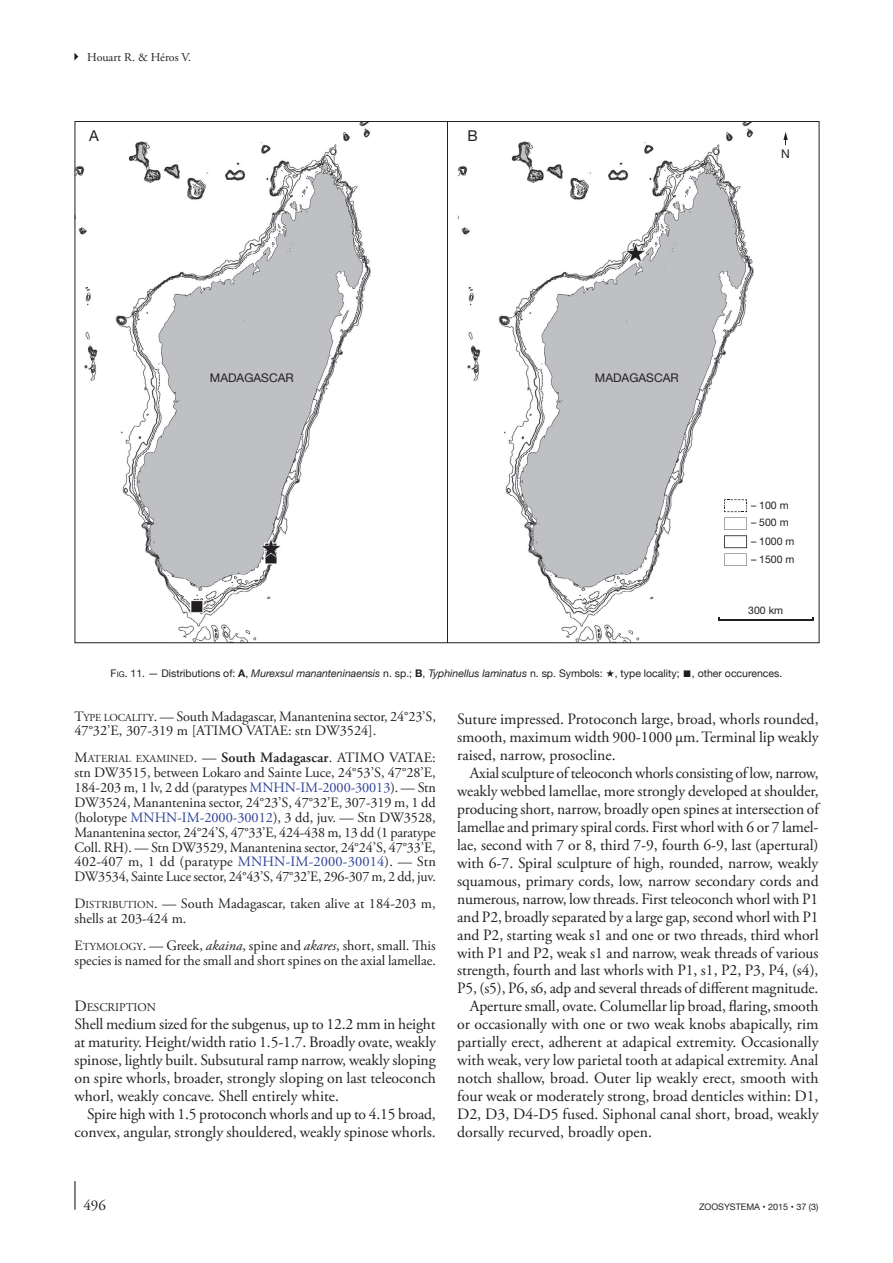
<style>
.page{position:relative;width:893px;height:1263px;background:#fff}
.page>*{position:absolute;margin:0;border:0;box-sizing:border-box;transform-origin:0 0}
.t1{font:15.75px/18px "Adobe Garamond Pro";letter-spacing:-.005em;color:#231f20;text-align:justify}
.t2{font:15px "Adobe Garamond Pro";color:#231f20}
.t3{font:15px "Helvetica Neue";color:#231f20}
.t4{font:14.25px/14.9px "Adobe Garamond Pro";color:#231f20}
.t5{font:12px "Helvetica Neue";color:#231f20}
.t6{font:12px "Adobe Garamond Pro";color:#231f20}
.t7{font:11.85px "Adobe Garamond";color:#231f20}
.t8{font:10.65px "Adobe Garamond";letter-spacing:.015em;color:#231f20}
.t9{font:10.5px "Helvetica Neue";color:#231f20}
.t10{font:9px "Helvetica Neue";color:#231f20}
.s1{font-style:inherit}
.s2{font-size:7.8px}
.s3{font-weight:700}
.s4{font-style:italic}
.s5{font-family:"Adobe Garamond"}
.s6{font-family:"Adobe Garamond";font-size:10.65px}
.s7{font-size:14.25px}
.s8{font-family:"Adobe Garamond Pro";font-size:14.25px}
.s9{font-family:"Adobe Garamond Pro";font-weight:600;font-size:14.25px}
.s10{color:#2f4196}
.s11{font-size:15.75px}
</style>
<div class="page">
<hr style="left:74px;top:1181px;width:2px;height:29px;background:#231f20">
<svg style="left:74px;top:53px;width:4px;height:8px"></svg>
<img style="left:77px;top:123px;width:294px;height:518px">
<img style="left:458px;top:123px;width:356px;height:518px">
<svg style="left:724px;top:499px;width:23px;height:13px"></svg>
<svg style="left:724px;top:535px;width:23px;height:13px"></svg>
<img style="left:724px;top:517px;width:23px;height:13px">
<img style="left:724px;top:553px;width:23px;height:13px">
<hr style="left:447px;top:122px;width:1px;height:521px;background:#231f20">
<hr style="left:718px;top:619px;width:95px;height:2px;background:#231f20">
<svg style="left:783px;top:132px;width:5px;height:13px"></svg>
<p class="t6" style="left:87px;top:50px;width:105px">Houart R. &amp; Héros V.</p>
<p class="t3" style="left:89px;top:125px;width:11px">A</p>
<p class="t3" style="left:468px;top:125px;width:12px">B</p>
<p class="t5" style="left:781px;top:145px;width:10px">N</p>
<p class="t5" style="left:210px;top:369px;width:85px">MADAGASCAR</p>
<p class="t5" style="left:595px;top:369px;width:85px">MADAGASCAR</p>
<p class="t9" style="left:751px;top:498px;width:39px">– 100 m</p>
<p class="t9" style="left:751px;top:515px;width:39px">– 500 m</p>
<p class="t9" style="left:751px;top:533px;width:45px">– 1000 m</p>
<p class="t9" style="left:751px;top:552px;width:45px">– 1500 m</p>
<p class="t9" style="left:748px;top:602px;width:36px">300 km</p>
<p class="t9" style="left:111px;top:666px;width:673px"><span class="s1">F</span><span class="s2">ig</span>. 11. — Distributions of: <span class="s3">A</span>, <span class="s4">Murexsul mananteninaensis</span> n. sp.; <span class="s3">B</span>, <span class="s4">Typhinellus laminatus</span> n. sp. Symbols: ★, type locality; ■, other occurences.</p>
<p class="t4" style="left:74px;top:709px;width:363px"><span class="s5">T</span><span class="s6">YPE LOCALITY</span>. — South Madagascar, Manantenina sector, 24°23’S,<br>47°32’E, 307-319 m [ATIMO VATAE: stn DW3524].</p>
<p class="t8" style="left:74px;top:753px;width:363px"><span class="s7">M</span>ATERIAL EXAMINED<span class="s8">. —</span> <span class="s9">South Madagascar</span><span class="s8">. ATIMO VATAE:</span></p>
<p class="t4" style="left:74px;top:766px;width:363px;text-align:justify">stn DW3515, between Lokaro and Sainte Luce, 24°53’S, 47°28’E, 184-203 m, 1 lv, 2 dd (paratypes <span class="s10">MNHN-IM-2000-30013</span>). — Stn DW3524, Manantenina sector, 24°23’S, 47°32’E, 307-319 m, 1 dd (holotype <span class="s10">MNHN-IM-2000-30012</span>), 3 dd, juv. — Stn DW3528, Manantenina sector, 24°24’S, 47°33’E, 424-438 m, 13 dd (1 paratype Coll. RH). — Stn DW3529, Manantenina sector, 24°24’S, 47°33’E, 402-407 m, 1 dd (paratype <span class="s10">MNHN-IM-2000-30014</span>). — Stn DW3534, Sainte Luce sector, 24°43’S, 47°32’E, 296-307 m, 2 dd, juv.</p>
<p class="t4" style="left:74px;top:897px;width:363px"><span class="s5">D</span><span class="s6">ISTRIBUTION</span>. — South Madagascar, taken alive at 184-203 m, shells at 203-424 m.</p>
<p class="t4" style="left:74px;top:938px;width:363px"><span class="s5">E</span><span class="s6">TYMOLOGY</span>. — Greek, <span class="s4">akaina</span>, spine and <span class="s4">akares</span>, short, small. This species is named for the small and short spines on the axial lamellae.</p>
<p class="t7" style="left:74px;top:1001px;width:83px"><span class="s11">D</span>ESCRIPTION</p>
<p class="t1" style="left:74px;top:1016px;width:363px">Shell medium sized for the subgenus, up to 12.2 mm in height at maturity. Height/width ratio 1.5-1.7. Broadly ovate, weakly spinose, lightly built. Subsutural ramp narrow, weakly sloping on spire whorls, broader, strongly sloping on last teleoconch whorl, weakly concave. Shell entirely white.</p>
<p class="t1" style="left:74px;top:1105px;width:363px;text-align:right">Spire high with 1.5 protoconch whorls and up to 4.15 broad, convex, angular, strongly shouldered, weakly spinose whorls.</p>
<p class="t1" style="left:457px;top:711px;width:363px">Suture impressed. Protoconch large, broad, whorls rounded, smooth, maximum width 900-1000 µm. Terminal lip weakly raised, narrow, prosocline.</p>
<p class="t1" style="left:470px;top:765px;width:350px">Axial sculpture of teleoconch whorls consisting of low, narrow,</p>
<p class="t1" style="left:457px;top:783px;width:363px">weakly webbed lamellae, more strongly developed at shoulder,</p>
<p class="t1" style="left:457px;top:800px;width:363px">producing short, narrow, broadly open spines at intersection of</p>
<p class="t1" style="left:457px;top:818px;width:363px">lamellae and primary spiral cords. First whorl with 6 or 7 lamel-</p>
<p class="t1" style="left:457px;top:836px;width:363px">lae, second with 7 or 8, third 7-9, fourth 6-9, last (apertural)</p>
<p class="t1" style="left:457px;top:854px;width:363px">with 6-7. Spiral sculpture of high, rounded, narrow, weakly</p>
<p class="t1" style="left:457px;top:872px;width:363px">squamous, primary cords, low, narrow secondary cords and</p>
<p class="t1" style="left:457px;top:890px;width:363px">numerous, narrow, low threads. First teleoconch whorl with P1</p>
<p class="t1" style="left:457px;top:908px;width:363px">and P2, broadly separated by a large gap, second whorl with P1</p>
<p class="t1" style="left:457px;top:926px;width:363px">and P2, starting weak s1 and one or two threads, third whorl</p>
<p class="t1" style="left:457px;top:944px;width:363px">with P1 and P2, weak s1 and narrow, weak threads of various</p>
<p class="t1" style="left:457px;top:962px;width:363px">strength, fourth and last whorls with P1, s1, P2, P3, P4, (s4),</p>
<p class="t1" style="left:457px;top:980px;width:363px">P5, (s5), P6, s6, adp and several threads of different magnitude.</p>
<p class="t1" style="left:470px;top:998px;width:350px">Aperture small, ovate. Columellar lip broad, flaring, smooth</p>
<p class="t1" style="left:457px;top:1016px;width:363px">or occasionally with one or two weak knobs abapically, rim</p>
<p class="t1" style="left:457px;top:1034px;width:363px">partially erect, adherent at adapical extremity. Occasionally</p>
<p class="t1" style="left:457px;top:1052px;width:363px">with weak, very low parietal tooth at adapical extremity. Anal</p>
<p class="t1" style="left:457px;top:1070px;width:363px">notch shallow, broad. Outer lip weakly erect, smooth with</p>
<p class="t1" style="left:457px;top:1087px;width:363px">four weak or moderately strong, broad denticles within: D1,</p>
<p class="t1" style="left:457px;top:1105px;width:363px">D2, D3, D4-D5 fused. Siphonal canal short, broad, weakly</p>
<p class="t1" style="left:457px;top:1123px;width:196px">dorsally recurved, broadly open.</p>
<p class="t2" style="left:83px;top:1196px;width:24px">496</p>
<p class="t10" style="left:699px;top:1200px;width:121px">ZOOSYSTEMA • 2015 • 37 (3)</p>
</div>
